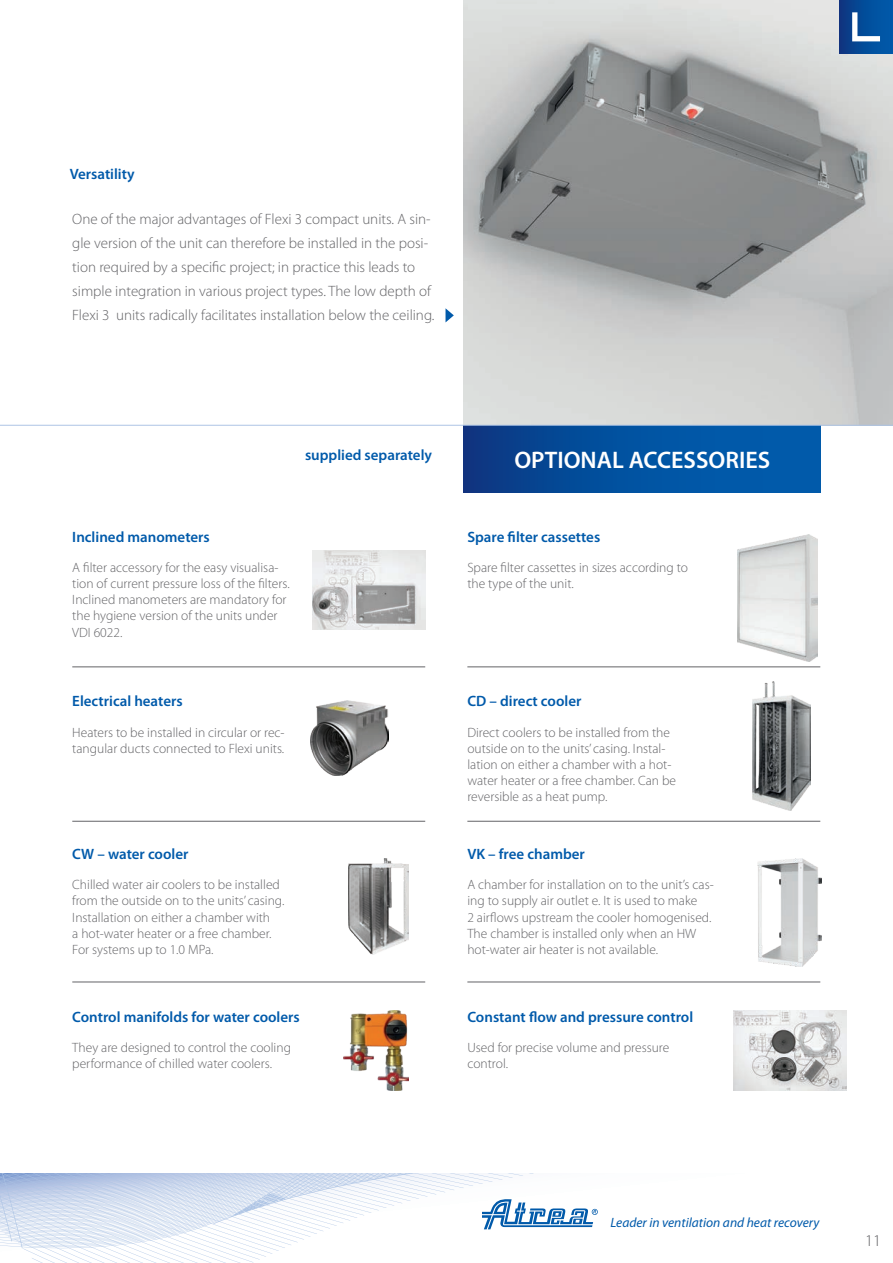
<style>
.page{position:relative;width:893px;height:1263px;background:#fff}
.page>*{position:absolute;margin:0;border:0;box-sizing:border-box;transform-origin:0 0}
.t1{font:600 24px "Myriad Pro";color:#fff}
.t2{font:300 16.5px "Myriad Pro";color:#636366}
.t3{font:300 15px/24px "Myriad Pro";color:#636366}
.t4{font:600 15px "Myriad Pro";color:#015aaa}
.t5{font:300 13.5px/16.2px "Myriad Pro";color:#636366}
.t6{font:italic 13.5px "Myriad Pro";color:#015aaa}
</style>
<div class="page">
<img style="left:464px;top:0;width:429px;height:425px">
<svg style="left:445px;top:308px;width:9px;height:14px"></svg>
<div style="left:464px;top:425px;width:357px;height:68px;background:linear-gradient(to right,#093c88,#0062b3)"></div>
<hr style="left:467px;top:667px;width:353px;height:1px;background:#636366">
<hr style="left:72px;top:667px;width:353px;height:1px;background:#636366">
<hr style="left:467px;top:821px;width:353px;height:1px;background:#636366">
<hr style="left:72px;top:821px;width:353px;height:1px;background:#636366">
<hr style="left:72px;top:982px;width:353px;height:1px;background:#636366">
<hr style="left:467px;top:982px;width:353px;height:1px;background:#636366">
<svg style="left:0;top:1174px;width:598px;height:89px"></svg>
<img style="left:753px;top:681px;width:57px;height:129px">
<img style="left:349px;top:858px;width:59px;height:96px">
<img style="left:737px;top:535px;width:80px;height:126px">
<img style="left:310px;top:700px;width:79px;height:76px">
<img style="left:343px;top:1010px;width:66px;height:80px">
<img style="left:757px;top:858px;width:64px;height:108px">
<img style="left:733px;top:1010px;width:114px;height:81px">
<img style="left:312px;top:550px;width:113px;height:80px">
<div style="left:839px;top:0;width:54px;height:54px;background:linear-gradient(to right,#0c3882,#005dad)"></div>
<svg style="left:852px;top:12px;width:28px;height:29px"></svg>
<hr style="left:0;top:425px;width:893px;height:1px;background:#adc4e5">
<p class="t4" style="left:70px;top:165px;width:66px">Versatility</p>
<p class="t3" style="left:72px;top:207px;width:364px">One of the major advantages of Flexi 3 compact units. A sin&shy;gle version of the unit can therefore be installed in the posi&shy;tion required by a specific project; in practice this leads to simple integration in various project types. The low depth of Flexi 3 units radically facilitates installation below the ceiling.</p>
<p class="t4" style="left:305px;top:446px;width:128px">supplied separately</p>
<p class="t4" style="left:72px;top:528px;width:139px">Inclined manometers</p>
<p class="t5" style="left:72px;top:559px;width:219px">A filter accessory for the easy visualisa&shy;tion of current pressure loss of the filters.<br>Inclined manometers are mandatory for the hygiene version of the units under VDI 6022.</p>
<p class="t4" style="left:72px;top:693px;width:112px">Electrical heaters</p>
<p class="t5" style="left:72px;top:724px;width:214px">Heaters to be installed in circular or rec&shy;tangular ducts connected to Flexi units.</p>
<p class="t4" style="left:72px;top:846px;width:118px">CW – water cooler</p>
<p class="t5" style="left:72px;top:877px;width:214px">Chilled water air coolers to be installed from the outside on to the units’ casing.<br>Installation on either a chamber with<br>a hot-water heater or a free chamber.<br>For systems up to 1.0 MPa.</p>
<p class="t4" style="left:72px;top:1008px;width:229px">Control manifolds for water coolers</p>
<p class="t5" style="left:72px;top:1039px;width:220px">They are designed to control the cooling performance of chilled water coolers.</p>
<p class="t1" style="left:514px;top:447px;width:257px">OPTIONAL ACCESSORIES</p>
<p class="t4" style="left:467px;top:528px;width:134px">Spare filter cassettes</p>
<p class="t5" style="left:467px;top:559px;width:222px">Spare filter cassettes in sizes according to the type of the unit.</p>
<p class="t4" style="left:467px;top:693px;width:116px">CD – direct cooler</p>
<p class="t5" style="left:467px;top:724px;width:210px">Direct coolers to be installed from the outside on to the units’ casing. Instal&shy;lation on either a chamber with a hot&shy;water heater or a free chamber. Can be reversible as a heat pump.</p>
<p class="t4" style="left:467px;top:846px;width:119px">VK – free chamber</p>
<p class="t5" style="left:467px;top:877px;width:248px">A chamber for installation on to the unit’s cas&shy;ing to supply air outlet e. It is used to make<br>2 airflows upstream the cooler homogenised.<br>The chamber is installed only when an HW hot-water air heater is not available.</p>
<p class="t4" style="left:467px;top:1008px;width:227px">Constant flow and pressure control</p>
<p class="t5" style="left:467px;top:1039px;width:203px">Used for precise volume and pressure control.</p>
<p class="t6" style="left:611px;top:1215px;width:210px">Leader in ventilation and heat recovery</p>
<p class="t2" style="left:865px;top:1231px;width:18px">11</p>
</div>
